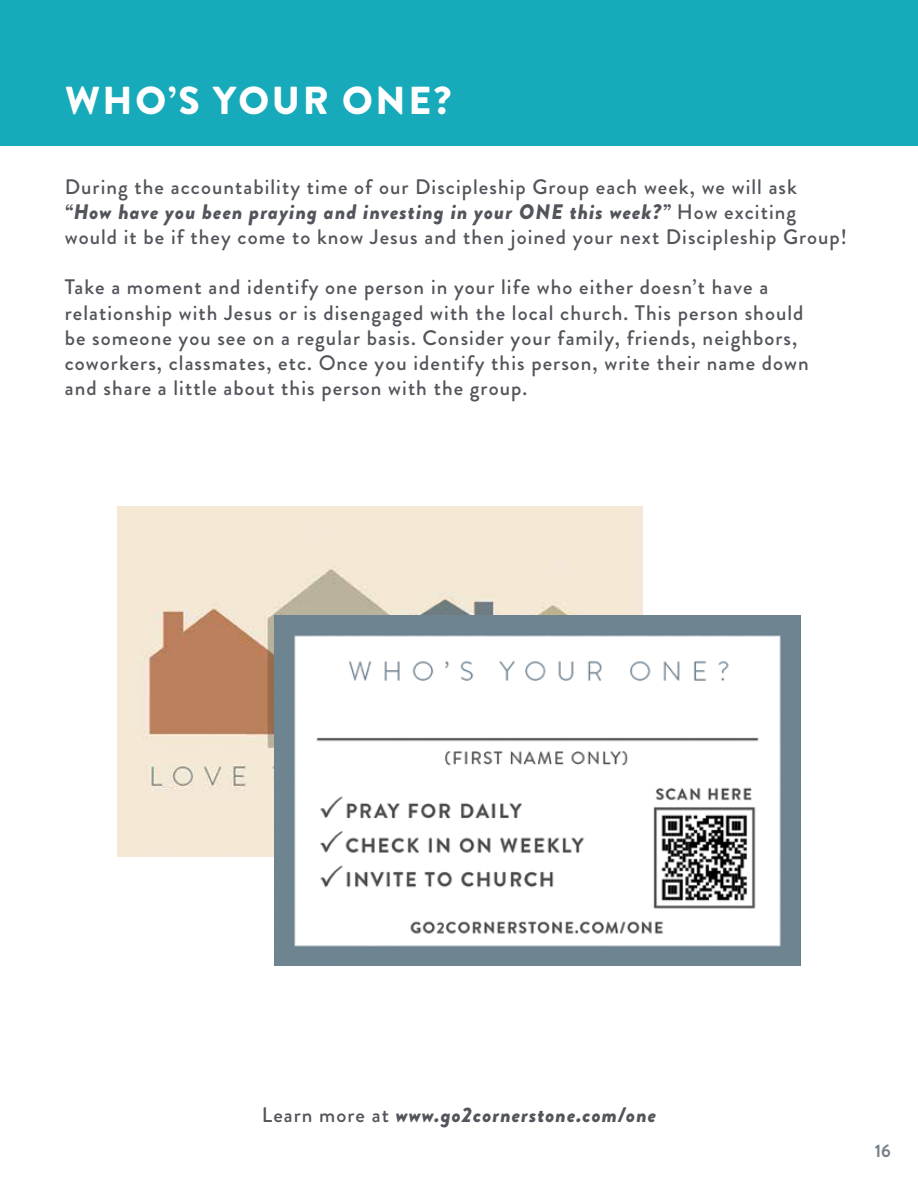
<style>
.page{position:relative;width:918px;height:1188px;background:#fff}
.page>*{position:absolute;margin:0;border:0;box-sizing:border-box;transform-origin:0 0}
.t1{font:900 39px "Brandon Grotesque";letter-spacing:.07em;color:#fff}
.t2{font:500 21px/25.2px "Brandon Grotesque";letter-spacing:.05em;color:#53555c}
.t3{font:italic 900 21px "Brandon Grotesque";letter-spacing:.05em;color:#53555c}
.t4{font:700 18px "Brandon Grotesque";color:#78818b}
.s1{font-weight:900;font-style:italic}
.s2{font-weight:500;font-style:normal}
</style>
<div class="page">
<div style="left:0;top:0;width:918px;height:146px;background:#16aaba"></div>
<img style="left:118px;top:506px;width:525px;height:350px">
<img style="left:275px;top:616px;width:525px;height:350px">
<h1 class="t1" style="left:65px;top:73px;width:388px">WHO’S YOUR ONE?</h1>
<p class="t2" style="left:65px;top:174px;width:784px">During the accountability time of our Discipleship Group each week, we will ask <span class="s1">“How have you been praying and investing in your ONE this week?”</span> How exciting would it be if they come to know Jesus and then joined your next Discipleship Group!</p>
<p class="t2" style="left:65px;top:275px;width:746px">Take a moment and identify one person in your life who either doesn’t have a relationship with Jesus or is disengaged with the local church. This person should be someone you see on a regular basis. Consider your family, friends, neighbors, coworkers, classmates, etc. Once you identify this person, write their name down and share a little about this person with the group.</p>
<p class="t3" style="left:262px;top:1099px;width:396px"><span class="s2">Learn more at</span> www.go2cornerstone.com/one</p>
<p class="t4" style="left:875px;top:1138px;width:18px">16</p>
</div>
